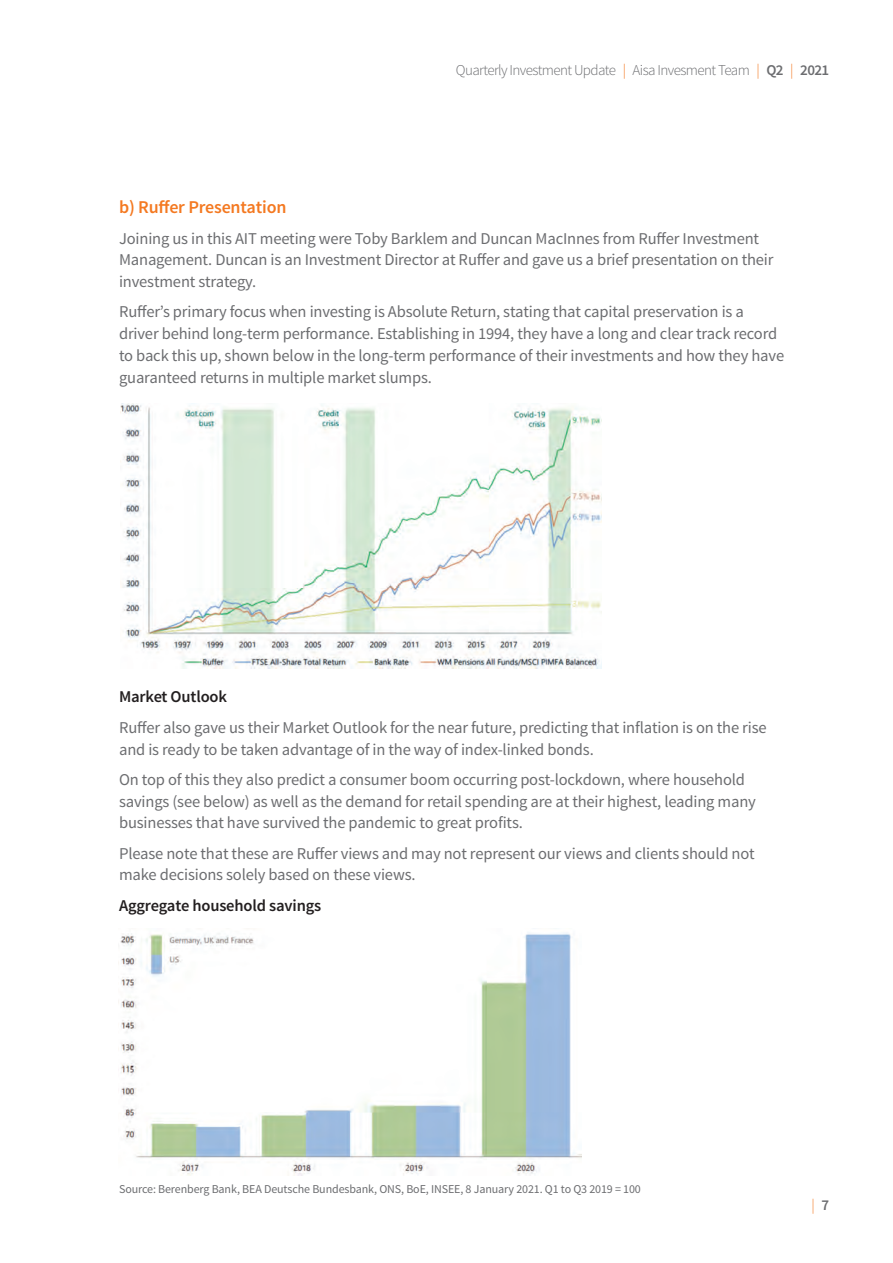
<style>
.page{position:relative;width:893px;height:1263px;background:#fff}
.page>*{position:absolute;margin:0;border:0;box-sizing:border-box;transform-origin:0 0}
.t1{font:600 18px "Source Sans Pro";letter-spacing:-.01em;color:#f47921}
.t2{font:16.5px/21.8px "Source Sans Pro";letter-spacing:-.01em;color:#6c6d70}
.t3{font:600 16.5px "Source Sans Pro";letter-spacing:-.01em;color:#231f20}
.t4{font:300 15px "Source Sans Pro";letter-spacing:-.04em;color:#6c6d70}
.t5{font:300 15px "Source Sans Pro";color:#f47921}
.t6{font:12px "Source Sans Pro";letter-spacing:-.01em;color:#6c6d70}
.s1{color:#f47921}
.s2{font-weight:600}
.s3{font-weight:600;color:#6c6d70}
</style>
<div class="page">
<img style="left:120px;top:404px;width:482px;height:265px">
<img style="left:120px;top:933px;width:462px;height:242px">
<p class="t4" style="left:456px;top:61px;width:375px">Quarterly Investment Update <span class="s1">|</span> Aisa Invesment Team <span class="s1">|</span> <span class="s2">Q2</span> <span class="s1">|</span> <span class="s2">2021</span></p>
<p class="t1" style="left:119px;top:196px;width:169px">b) Ruffer Presentation</p>
<p class="t2" style="left:119px;top:228px;width:656px">Joining us in this AIT meeting were Toby Barklem and Duncan MacInnes from Ruffer Investment<br>Management. Duncan is an Investment Director at Ruffer and gave us a brief presentation on their investment strategy.</p>
<p class="t2" style="left:119px;top:301px;width:667px">Ruffer’s primary focus when investing is Absolute Return, stating that capital preservation is a driver behind long-term performance. Establishing in 1994, they have a long and clear track record to back this up, shown below in the long-term performance of their investments and how they have guaranteed returns in multiple market slumps.</p>
<p class="t3" style="left:119px;top:687px;width:110px">Market Outlook</p>
<p class="t2" style="left:119px;top:717px;width:649px">Ruffer also gave us their Market Outlook for the near future, predicting that inflation is on the rise and is ready to be taken advantage of in the way of index-linked bonds.</p>
<p class="t2" style="left:119px;top:769px;width:638px">On top of this they also predict a consumer boom occurring post-lockdown, where household savings (see below) as well as the demand for retail spending are at their highest, leading many businesses that have survived the pandemic to great profits.</p>
<p class="t2" style="left:119px;top:842px;width:637px">Please note that these are Ruffer views and may not represent our views and clients should not make decisions solely based on these views.</p>
<p class="t3" style="left:119px;top:895px;width:204px">Aggregate household savings</p>
<p class="t6" style="left:119px;top:1181px;width:523px">Source: Berenberg Bank, BEA Deutsche Bundesbank, ONS, BoE, INSEE, 8 January 2021. Q1 to Q3 2019 = 100</p>
<p class="t5" style="left:811px;top:1196px;width:19px">| <span class="s3">7</span></p>
</div>
